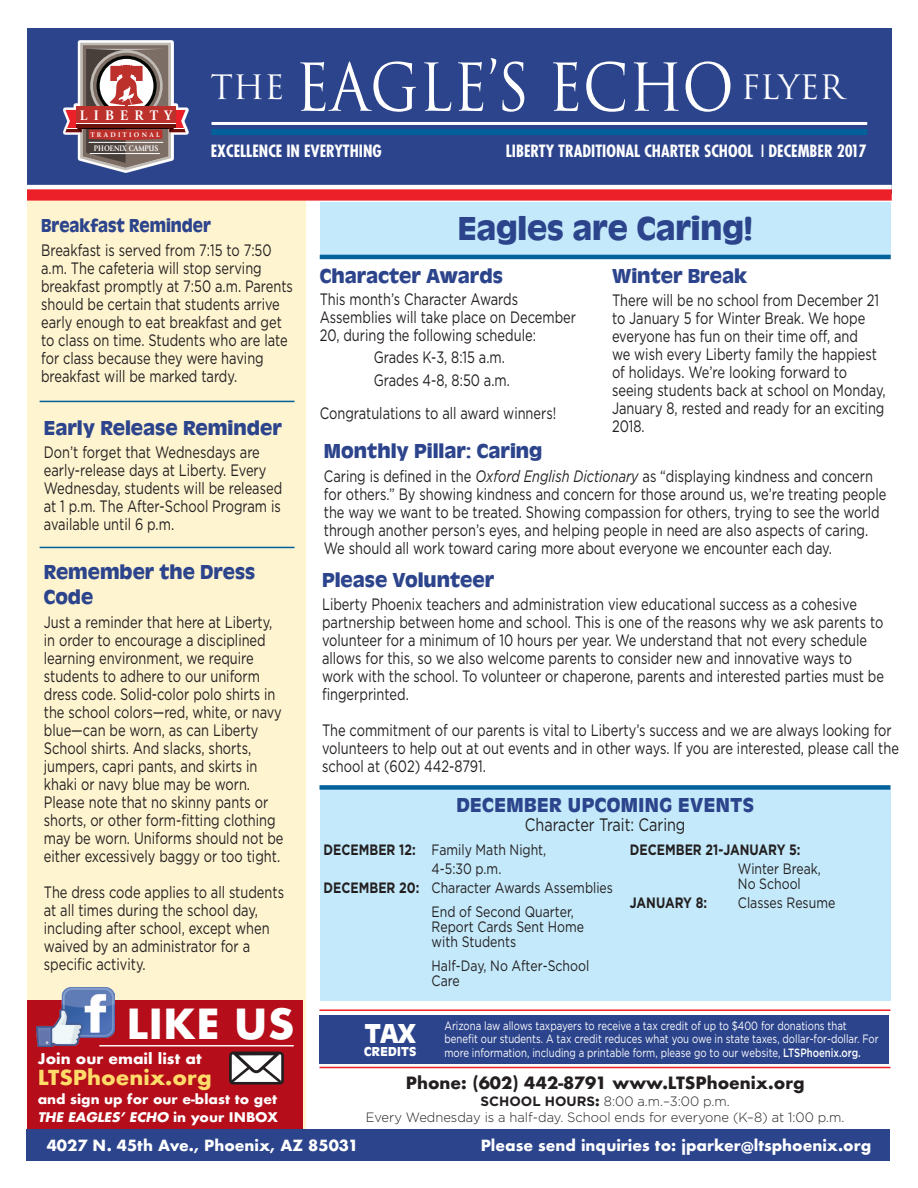
<style>
.page{position:relative;width:918px;height:1188px;background:#fff}
.page>*{position:absolute;margin:0;border:0;box-sizing:border-box;transform-origin:0 0}
.copy{font:64.05px "Trajan";color:#fff;scale:.89 1}
.t1{font:700 40.35px "Futura";color:#fff}
.Headers{font:700 34.5px "Antique Oli T";color:#2c448c}
.Headers-2{font:700 28.5px "Antique Oli T";color:#fff}
.Headers-3{font:700 21px/25.2px "Antique Oli T";color:#2c448c}
.Headers-4{font:700 21px "Antique Oli T";letter-spacing:.02em;color:#2c448c}
.t2{font:700 20.1px "Futura";color:#ffdb6a;scale:1.04 1}
.Headers-5{font:700 19.5px "Antique Oli T";color:#2c448c;scale:.89 1}
.copy-2{font:18px "Gotham";color:#231f20;scale:.8 1}
.copy-3{font:16.5px/18px "Gotham";color:#231f20;scale:.78 1}
.t3{font:700 condensed 16.5px "Futura";color:#fff}
.t4{font:700 16.5px "Futura";color:#231f20}
.t5{font:15px "Gotham";color:#231f20;scale:.82 1}
.t6{font:700 15px "Futura";color:#fff}
.t7{font:700 15px "Gotham";color:#231f20;scale:.82 1}
.t8{font:700 14.55px "Giovanni";letter-spacing:.44em;color:#fff}
.t9{font:700 14.4px "Futura";color:#fff;scale:1.04 1}
.t10{font:300 13.5px "Gotham";color:#231f20;scale:.96 1}
.Headers-6{font:700 13.5px "Antique Oli T";letter-spacing:.02em;color:#fff}
.t11{font:700 12.9px/18.8px "Futura";color:#fff;scale:1.04 1}
.t12{font:12px/13.5px "Gotham";color:#fff;scale:.8 1}
.t13{font:700 8.4px "Giovanni";color:#fff;scale:.86 1}
.t14{font:7.8px "Source Sans Pro";letter-spacing:.84em;color:#fff}
.t15{font:700 7.05px "Giovanni";letter-spacing:.34em;color:#fff}
.s1{font-weight:400}
.s2{font-style:italic}
.s3{font-weight:700}
.s4{font-weight:500}
.s5{font-family:"Futura";font-weight:700}
</style>
<div class="page">
<div style="left:320px;top:202px;width:571px;height:55px;background:#c3e9fa"></div>
<div style="left:27px;top:194px;width:279px;height:942px;background:#fef4d0"></div>
<div style="left:27px;top:1001px;width:275px;height:144px;background:#b50e1a"></div>
<img style="left:37px;top:987px;width:77px;height:60px">
<hr style="left:99px;top:1045px;width:195px;height:1px;background:#fff">
<svg style="left:229px;top:1052px;width:55px;height:33px;background:#a5a0a1"></svg>
<div style="left:27px;top:29px;width:865px;height:165px;background:#2c448c"></div>
<div style="left:27px;top:187px;width:865px;height:14px;background:#ec2029"></div>
<hr style="left:212px;top:122px;width:655px;height:3px;background:#fff">
<div style="left:211px;top:129px;width:656px;height:6px;background:#02619b"></div>
<hr style="left:25px;top:185px;width:867px;height:4px;background:#fff">
<div style="left:320px;top:790px;width:571px;height:211px;background:#c3e9fa"></div>
<hr style="left:320px;top:255px;width:571px;height:4px;background:#02619b">
<div style="left:320px;top:1015px;width:569px;height:49px;background:#2c448c"></div>
<hr style="left:320px;top:1009px;width:570px;height:2px;background:#ec2029">
<hr style="left:320px;top:1067px;width:570px;height:1px;background:#ec2029">
<hr style="left:40px;top:547px;width:255px;height:1px;background:#02619b">
<hr style="left:40px;top:401px;width:255px;height:1px;background:#02619b">
<div style="left:320px;top:785px;width:570px;height:5px;background:#02619b"></div>
<div style="left:26px;top:1129px;width:864px;height:32px;background:#2c448c"></div>
<svg style="left:63px;top:40px;width:125px;height:133px"></svg>
<svg style="left:65px;top:41px;width:121px;height:131px"></svg>
<div style="left:76px;top:106px;width:99px;height:21px;background:#bd312c"></div>
<hr style="left:76px;top:123px;width:99px;height:4px;background:#6c110b">
<hr style="left:76px;top:123px;width:99px;height:1px;background:#fff">
<p class="t8" style="left:80px;top:106px;width:94px">LIBERTY</p>
<p class="t14" style="left:91px;top:114px;width:72px">ACADEMY</p>
<p class="t13" style="left:94px;top:143px;width:76px">PHOENIX CAMPUS</p>
<p class="t15" style="left:91px;top:130px;width:70px">TRADITIONAL</p>
<p class="copy" style="left:210px;top:49px;width:714px"><sup>THE</sup> EAGLE’S ECHO <sup>FLYER</sup></p>
<p class="t3" style="left:506px;top:141px;width:362px">LIBERTY TRADITIONAL CHARTER SCHOOL <span class="s1">I</span> DECEMBER 2017</p>
<p class="t3" style="left:211px;top:140px;width:173px">EXCELLENCE IN EVERYTHING</p>
<p class="Headers-5" style="left:41px;top:215px;width:192px">Breakfast Reminder</p>
<p class="copy-3" style="left:41px;top:241px;width:324px">Breakfast is served from 7:15 to 7:50 a.m. The cafeteria will stop serving breakfast promptly at 7:50 a.m. Parents should be certain that students arrive early enough to eat breakfast and get to class on time. Students who are late for class because they were having breakfast will be marked tardy.</p>
<p class="Headers-3" style="left:44px;top:414px;width:239px">Early Release Reminder</p>
<p class="copy-3" style="left:44px;top:443px;width:307px">Don’t forget that Wednesdays are early-release days at Liberty. Every Wednesday, students will be released at 1 p.m. The After-School Program is available until 6 p.m.</p>
<p class="Headers-3" style="left:44px;top:559px;width:213px">Remember the Dress<br>Code</p>
<p class="copy-3" style="left:44px;top:613px;width:309px">Just a reminder that here at Liberty, in order to encourage a disciplined learning environment, we require students to adhere to our uniform dress code. Solid-color polo shirts in the school colors—red, white, or navy blue—can be worn, as can Liberty School shirts. And slacks, shorts, jumpers, capri pants, and skirts in khaki or navy blue may be worn.<br>Please note that no skinny pants or shorts, or other form-fitting clothing may be worn. Uniforms should not be either excessively baggy or too tight.</p>
<p class="copy-3" style="left:44px;top:883px;width:310px">The dress code applies to all students at all times during the school day, including after school, except when waived by an administrator for a specific activity.</p>
<p class="t1" style="left:126px;top:995px;width:170px">LIKE US</p>
<p class="t9" style="left:38px;top:1048px;width:159px">Join our email list at</p>
<p class="t2" style="left:38px;top:1063px;width:169px">LTSPhoenix.org</p>
<p class="t11" style="left:38px;top:1089px;width:233px">and sign up for our e-blast to get<br><span class="s2">THE EAGLES’ ECHO</span> in your INBOX</p>
<p class="Headers" style="left:458px;top:209px;width:296px">Eagles are Caring!</p>
<p class="Headers-3" style="left:320px;top:263px;width:185px">Character Awards</p>
<p class="copy-3" style="left:320px;top:290px;width:330px">This month’s Character Awards<br>Assemblies will take place on December<br>20, during the following schedule:</p>
<p class="copy-3" style="left:374px;top:348px;width:170px">Grades K-3, 8:15 a.m.</p>
<p class="copy-3" style="left:374px;top:371px;width:176px">Grades 4-8, 8:50 a.m.</p>
<p class="copy-3" style="left:320px;top:404px;width:305px">Congratulations to all award winners!</p>
<p class="Headers-3" style="left:612px;top:263px;width:137px">Winter Break</p>
<p class="copy-3" style="left:612px;top:291px;width:353px">There will be no school from December 21 to January 5 for Winter Break. We hope everyone has fun on their time off, and<br>we wish every Liberty family the happiest of holidays. We’re looking forward to seeing students back at school on Monday, January 8, rested and ready for an exciting 2018.</p>
<p class="Headers-3" style="left:324px;top:438px;width:220px">Monthly Pillar: Caring</p>
<p class="copy-3" style="left:324px;top:467px;width:723px">Caring is defined in the <span class="s2">Oxford English Dictionary</span> as “displaying kindness and concern for others.” By showing kindness and concern for those around us, we’re treating people the way we want to be treated. Showing compassion for others, trying to see the world through another person’s eyes, and helping people in need are also aspects of caring.<br>We should all work toward caring more about everyone we encounter each day.</p>
<p class="Headers-3" style="left:322px;top:566px;width:174px">Please Volunteer</p>
<p class="copy-3" style="left:322px;top:595px;width:722px">Liberty Phoenix teachers and administration view educational success as a cohesive partnership between home and school. This is one of the reasons why we ask parents to volunteer for a minimum of 10 hours per year. We understand that not every schedule allows for this, so we also welcome parents to consider new and innovative ways to work with the school. To volunteer or chaperone, parents and interested parties must be fingerprinted.</p>
<p class="copy-3" style="left:322px;top:721px;width:741px">The commitment of our parents is vital to Liberty’s success and we are always looking for volunteers to help out at out events and in other ways. If you are interested, please call the school at (602) 442-8791.</p>
<p class="Headers-4" style="left:456px;top:793px;width:299px">DECEMBER UPCOMING EVENTS</p>
<p class="copy-2" style="left:525px;top:814px;width:202px">Character Trait: Caring</p>
<p class="t5" style="left:324px;top:841px;width:273px"><span class="s3">DECEMBER 12:</span> Family Math Night,</p>
<p class="t5" style="left:432px;top:860px;width:87px">4-5:30 p.m.</p>
<p class="t5" style="left:324px;top:879px;width:354px"><span class="s3">DECEMBER 20:</span> Character Awards Assemblies</p>
<p class="t5" style="left:432px;top:903px;width:175px">End of Second Quarter,</p>
<p class="t5" style="left:432px;top:918px;width:187px">Report Cards Sent Home</p>
<p class="t5" style="left:432px;top:933px;width:105px">with Students</p>
<p class="t5" style="left:432px;top:957px;width:194px">Half-Day, No After-School</p>
<p class="t5" style="left:432px;top:972px;width:36px">Care</p>
<p class="t7" style="left:630px;top:841px;width:210px">DECEMBER 21-JANUARY 5:</p>
<p class="t5" style="left:738px;top:860px;width:103px">Winter Break,</p>
<p class="t5" style="left:738px;top:875px;width:78px">No School</p>
<p class="t7" style="left:630px;top:894px;width:96px">JANUARY 8:</p>
<p class="t5" style="left:738px;top:894px;width:120px">Classes Resume</p>
<p class="Headers-2" style="left:365px;top:1017px;width:53px">TAX</p>
<p class="Headers-6" style="left:364px;top:1044px;width:54px">CREDITS</p>
<p class="t12" style="left:444px;top:1018px;width:544px">Arizona law allows taxpayers to receive a tax credit of up to $400 for donations that benefit our students. A tax credit reduces what you owe in state taxes, dollar-for-dollar. For more information, including a printable form, please go to our website, <span class="s4">LTSPhoenix.org.</span></p>
<p class="t4" style="left:406px;top:1071px;width:400px">Phone: (602) 442-8791 www.LTSPhoenix.org</p>
<p class="t10" style="left:481px;top:1093px;width:261px"><span class="s3">SCHOOL HOURS</span><span class="s5">:</span> 8:00 a.m.–3:00 p.m.</p>
<p class="t10" style="left:366px;top:1110px;width:500px">Every Wednesday is a half-day. School ends for everyone (K–8) at 1:00 p.m.</p>
<p class="t6" style="left:47px;top:1134px;width:313px">4027 N. 45th Ave., Phoenix, AZ 85031</p>
<p class="t6" style="left:481px;top:1134px;width:392px">Please send inquiries to: jparker@ltsphoenix.org</p>
</div>
